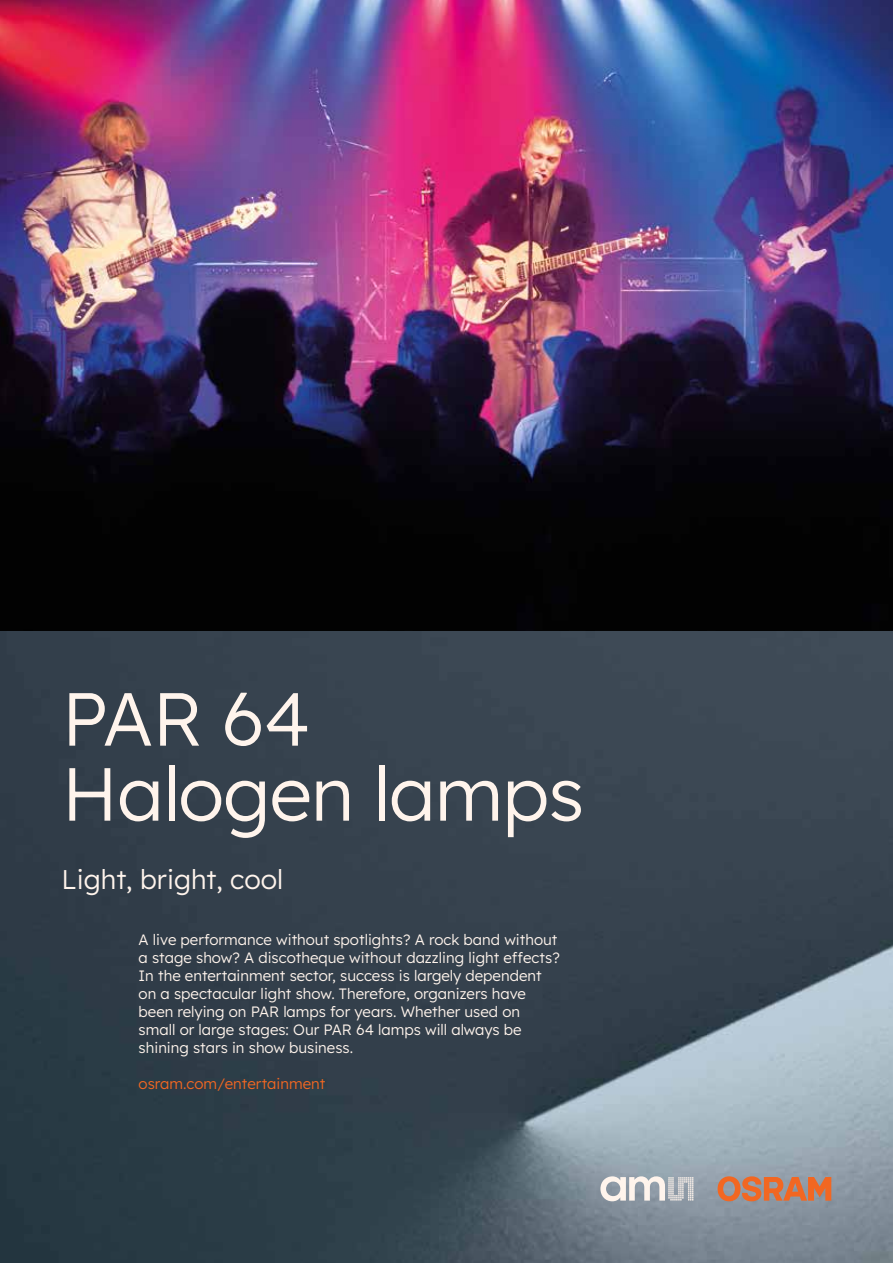
<style>
.page{position:relative;width:893px;height:1263px;background:#fff}
.page>*{position:absolute;margin:0;border:0;box-sizing:border-box;transform-origin:0 0}
.t1{font:300 75px/75px "Lexend";letter-spacing:-.01em;color:#fff4ec}
.t2{font:300 27px "Lexend";color:#fff4ec}
.t3{font:300 15px/18px "Lexend";color:#fff4ec}
.t4{font:300 15px "Lexend";color:#f26722}
</style>
<div class="page">
<img style="left:0;top:0;width:893px;height:631px">
<svg style="left:0;top:631px;width:893px;height:632px;background:#424f5b"></svg>
<svg style="left:600px;top:1176px;width:93px;height:25px;background:#c3c4c7"></svg>
<svg style="left:718px;top:1176px;width:113px;height:25px;background:#c87d5a"></svg>
<h1 class="t1" style="left:62px;top:677px;width:524px">PAR 64<br>Halogen lamps</h1>
<h2 class="t2" style="left:62px;top:860px;width:223px">Light, bright, cool</h2>
<p class="t3" style="left:139px;top:929px;width:423px">A live performance without spotlights? A rock band without a stage show? A discotheque without dazzling light effects?<br>In the entertainment sector, success is largely dependent on a spectacular light show. Therefore, organizers have been relying on PAR lamps for years. Whether used on small or large stages: Our PAR 64 lamps will always be shining stars in show business.</p>
<p class="t4" style="left:139px;top:1072px;width:188px">osram.com/entertainment</p>
</div>
